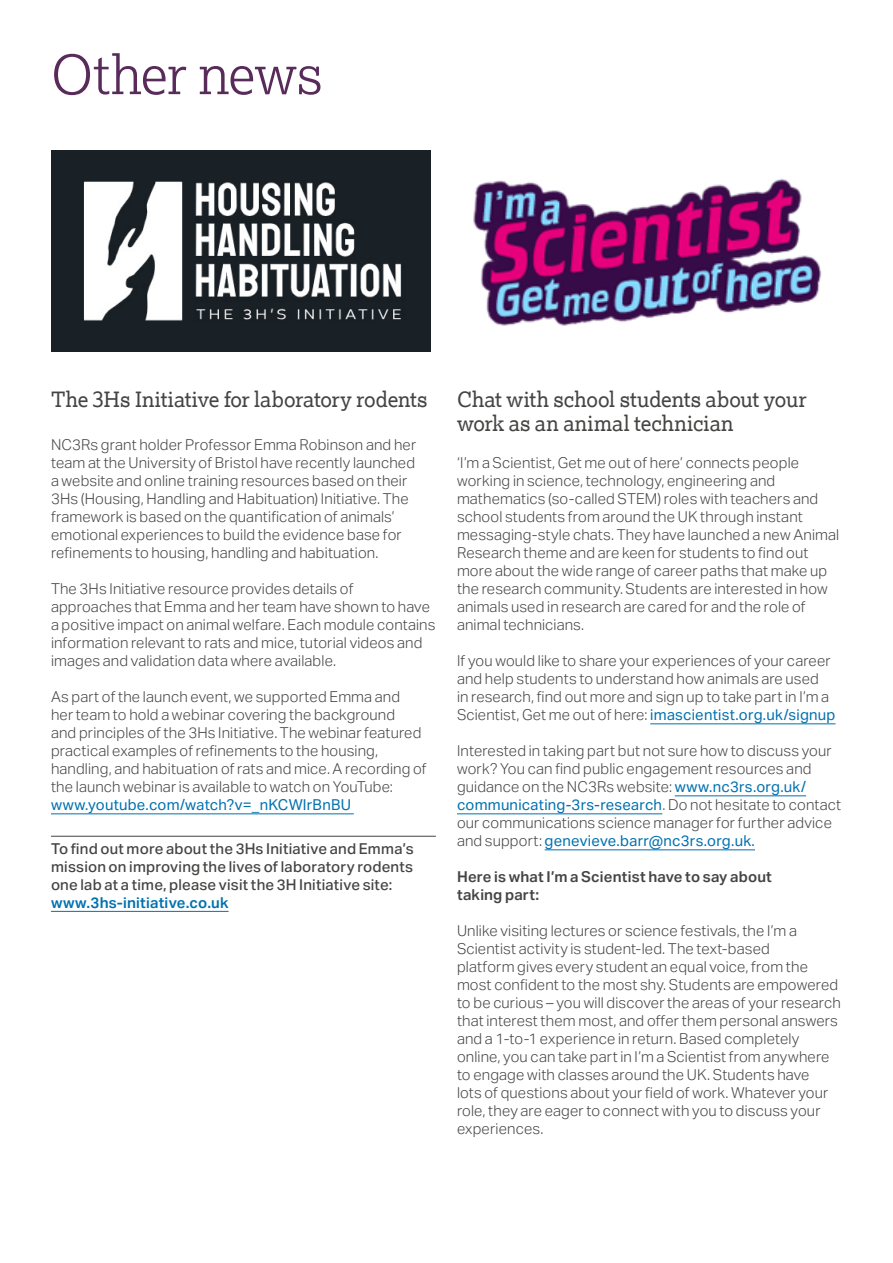
<style>
.page{position:relative;width:893px;height:1263px;background:#fff}
.page>*{position:absolute;margin:0;border:0;box-sizing:border-box;transform-origin:0 0}
.Section_header{font:300 54px "NC3 Rs Lexia";letter-spacing:-.01em;color:#592b5b}
.Section_sub-header{font:21px/24px "NC3 Rs Lexia";color:#454443}
.t1{font:300 15px/18px "Aktiv Grotesk";letter-spacing:.01em;color:#454443}
.Section_end_note{font:500 15px/18px "Aktiv Grotesk";letter-spacing:.015em;color:#454443}
.t2{font:600 15px/18px "Aktiv Grotesk";letter-spacing:.015em;color:#454443}
.s1{font-weight:400;color:#0071af}
.s2{font-weight:600;color:#0071af}
</style>
<div class="page">
<hr style="left:51px;top:813px;width:303px;height:1px;background:#0071af">
<hr style="left:51px;top:836px;width:385px;height:1px;background:#454443">
<hr style="left:51px;top:911px;width:178px;height:1px;background:#0071af">
<img style="left:51px;top:151px;width:380px;height:201px">
<hr style="left:650px;top:723px;width:185px;height:1px;background:#0071af">
<hr style="left:675px;top:795px;width:131px;height:1px;background:#0071af">
<hr style="left:457px;top:813px;width:205px;height:1px;background:#0071af">
<hr style="left:545px;top:849px;width:210px;height:1px;background:#0071af">
<img style="left:473px;top:178px;width:349px;height:148px">
<h2 class="Section_header" style="left:51px;top:41px;width:273px">Other news</h2>
<h2 class="Section_sub-header" style="left:51px;top:386px;width:378px">The 3Hs Initiative for laboratory rodents</h2>
<p class="t1" style="left:51px;top:436px;width:367px">NC3Rs grant holder Professor Emma Robinson and her team at the University of Bristol have recently launched a website and online training resources based on their 3Hs (Housing, Handling and Habituation) Initiative. The framework is based on the quantification of animals’ emotional experiences to build the evidence base for refinements to housing, handling and habituation.</p>
<p class="t1" style="left:51px;top:580px;width:386px">The 3Hs Initiative resource provides details of approaches that Emma and her team have shown to have a positive impact on animal welfare. Each module contains information relevant to rats and mice, tutorial videos and images and validation data where available.</p>
<p class="t1" style="left:51px;top:688px;width:377px">As part of the launch event, we supported Emma and<br>her team to hold a webinar covering the background<br>and principles of the 3Hs Initiative. The webinar featured practical examples of refinements to the housing, handling, and habituation of rats and mice. A recording of the launch webinar is available to watch on YouTube: <span class="s1">www.youtube.com/watch?v=_nKCWIrBnBU</span></p>
<p class="Section_end_note" style="left:51px;top:839px;width:364px">To find out more about the 3Hs Initiative and Emma’s mission on improving the lives of laboratory rodents one lab at a time, please visit the 3H Initiative site: <span class="s2">www.3hs-initiative.co.uk</span></p>
<h2 class="Section_sub-header" style="left:457px;top:386px;width:351px">Chat with school students about your work as an animal technician</h2>
<p class="t1" style="left:457px;top:454px;width:384px">‘I’m a Scientist, Get me out of here’ connects people working in science, technology, engineering and mathematics (so-called STEM) roles with teachers and school students from around the UK through instant messaging-style chats. They have launched a new Animal Research theme and are keen for students to find out more about the wide range of career paths that make up the research community. Students are interested in how animals used in research are cared for and the role of animal technicians.</p>
<p class="t1" style="left:457px;top:652px;width:380px">If you would like to share your experiences of your career and help students to understand how animals are used<br>in research, find out more and sign up to take part in I’m a Scientist, Get me out of here: <span class="s1">imascientist.org.uk/signup</span></p>
<p class="t1" style="left:457px;top:742px;width:386px">Interested in taking part but not sure how to discuss your work? You can find public engagement resources and guidance on the NC3Rs website: <span class="s1">www.nc3rs.org.uk/ communicating-3rs-research</span>. Do not hesitate to contact our communications science manager for further advice and support: <span class="s1">genevieve.barr@nc3rs.org.uk.</span></p>
<p class="t2" style="left:457px;top:868px;width:316px">Here is what I’m a Scientist have to say about taking part:</p>
<p class="t1" style="left:457px;top:922px;width:385px">Unlike visiting lectures or science festivals, the I’m a Scientist activity is student-led. The text-based<br>platform gives every student an equal voice, from the most confident to the most shy. Students are empowered to be curious – you will discover the areas of your research that interest them most, and offer them personal answers and a 1-to-1 experience in return. Based completely online, you can take part in I’m a Scientist from anywhere to engage with classes around the UK. Students have<br>lots of questions about your field of work. Whatever your role, they are eager to connect with you to discuss your experiences.</p>
</div>
